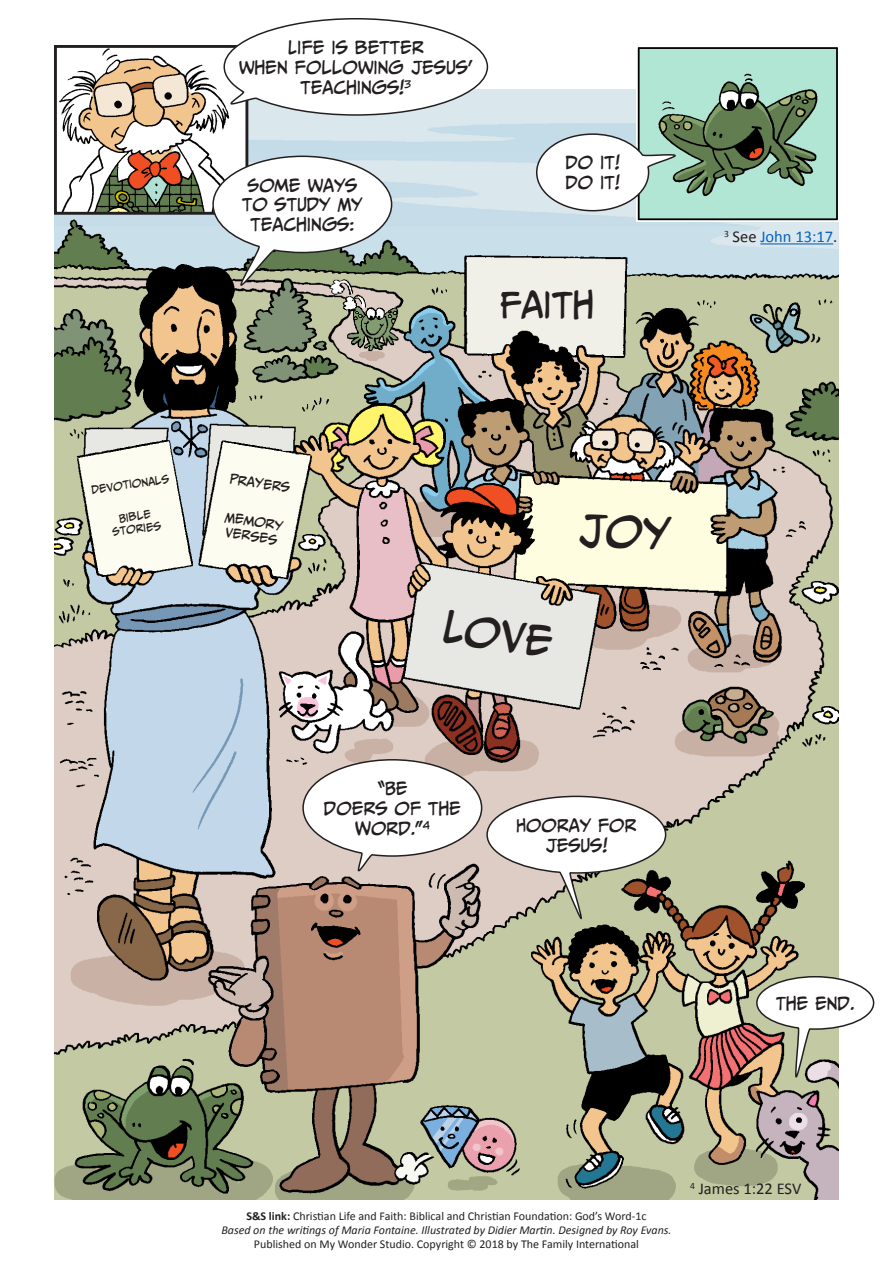
<style>
.page{position:relative;width:893px;height:1263px;background:#fff}
.page>*{position:absolute;margin:0;border:0;box-sizing:border-box;transform-origin:0 0}
.t1{font:38.7px "CC Meanwhile";color:#231f20}
.t2{font:33px "CC Meanwhile";color:#231f20}
.t3{font:16.5px/19.8px "CC Meanwhile";color:#231f20;text-align:center}
.t4{font:16.5px "Calibri";color:#0563c1}
.t5{font:16.5px "Calibri";color:#231f20}
.t6{font:12.3px/14.9px "CC Meanwhile";color:#231f20}
.t7{font:italic 12px/14.4px "Calibri";color:#231f20;text-align:center}
.t8{font:12px "Calibri";color:#231f20}
.t9{font:10.35px/12.5px "CC Meanwhile";color:#231f20;text-align:center}
.s1{color:#231f20}
.s2{font-weight:700}
.s3{font-style:normal}
</style>
<div class="page">
<img style="left:54px;top:89px;width:785px;height:1111px">
<img style="left:58px;top:49px;width:186px;height:162px">
<div style="left:54px;top:45px;width:194px;height:170px;border:3px solid #231f20"></div>
<img style="left:637px;top:47px;width:202px;height:175px">
<svg style="left:223px;top:18px;width:266px;height:98px"></svg>
<svg style="left:212px;top:155px;width:181px;height:132px"></svg>
<svg style="left:302px;top:758px;width:365px;height:162px"></svg>
<svg style="left:755px;top:975px;width:120px;height:103px"></svg>
<svg style="left:535px;top:133px;width:141px;height:79px"></svg>
<hr style="left:760px;top:243px;width:73px;height:1px;background:#0563c1">
<div style="left:579px;top:513px;width:93px;height:37px;background:#fffddf"></div>
<p class="t3" style="left:239px;top:38px;width:235px">LIFE IS BETTER<br>WHEN FOLLOWING JESUS’<br>TEACHINGS!<sup>3</sup></p>
<p class="t3" style="left:242px;top:176px;width:122px">SOME WAYS<br>TO STUDY MY<br>TEACHINGS:</p>
<p class="t3" style="left:565px;top:154px;width:56px;text-align:left">DO IT!<br>DO IT!</p>
<p class="t2" style="left:499px;top:288px;width:96px">FAITH</p>
<p class="t9" style="left:91px;top:484px;width:80px;rotate:-8deg">DEVOTIONALS</p>
<p class="t9" style="left:110px;top:514px;width:51px;rotate:-8deg">BIBLE<br>STORIES</p>
<p class="t6" style="left:231px;top:472px;width:62px;rotate:9deg">PRAYERS</p>
<p class="t6" style="left:226px;top:510px;width:60px;rotate:9deg">MEMORY<br>VERSES</p>
<p class="t1" style="left:447px;top:607px;width:112px;rotate:9deg">LOVE</p>
<p class="t3" style="left:324px;top:779px;width:138px">“BE<br>DOERS OF THE<br>WORD.”<sup>4</sup></p>
<p class="t3" style="left:516px;top:816px;width:122px">HOORAY FOR<br>JESUS!</p>
<p class="t4" style="left:724px;top:225px;width:115px"><sup>3</sup> <span class="s1">See</span> John 13:17<span class="s1">.</span></p>
<p class="t3" style="left:776px;top:994px;width:80px">THE END.</p>
<p class="t8" style="left:246px;top:1207px;width:402px"><span class="s2">S&amp;S link:</span> Christian Life and Faith: Biblical and Christian Foundation: God’s Word-1c</p>
<p class="t7" style="left:221px;top:1222px;width:452px">Based on the writings of Maria Fontaine. Illustrated by Didier Martin. Designed by Roy Evans.<br><span class="s3">Published on My Wonder Studio. Copyright © 2018 by The Family International</span></p>
<p class="t5" style="left:690px;top:1177px;width:113px"><sup>4</sup> James 1:22 ESV</p>
</div>
